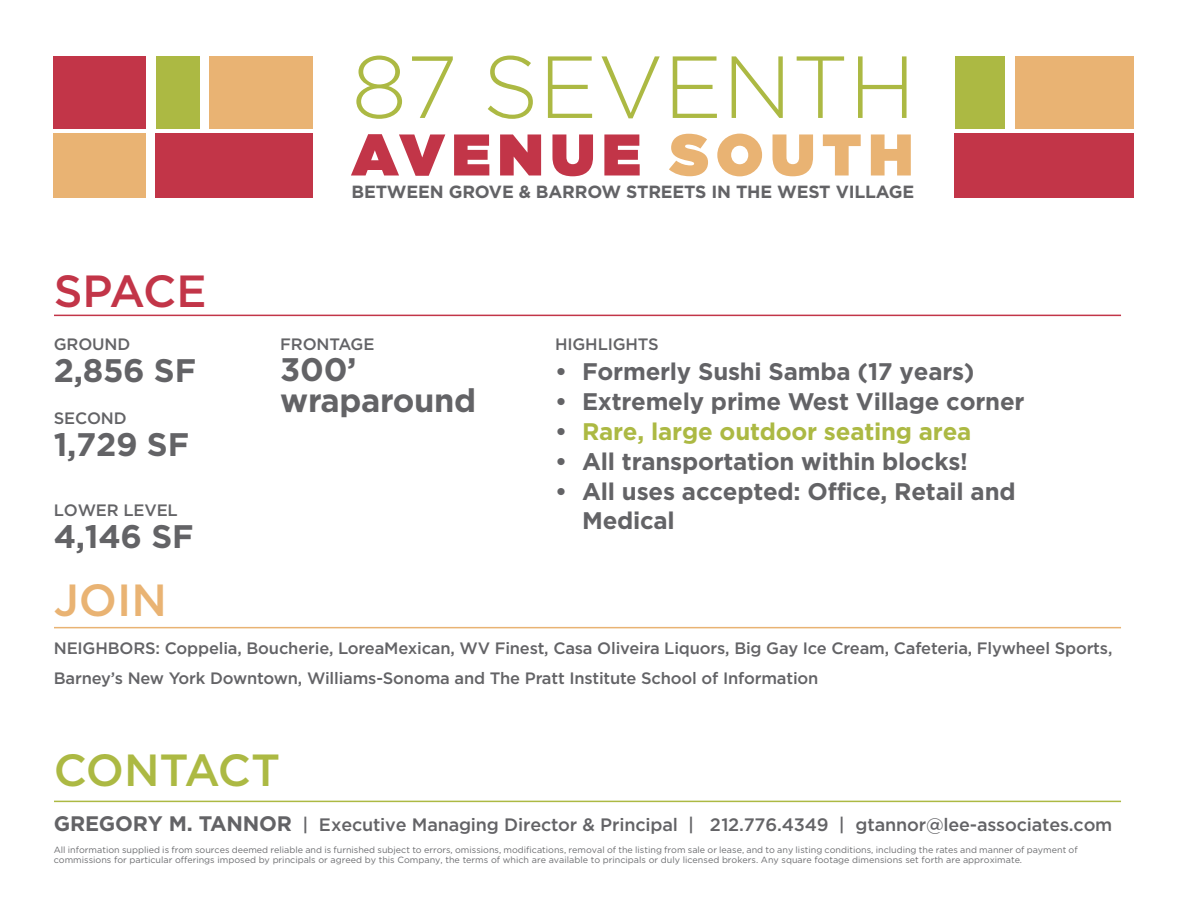
<style>
.page{position:relative;width:1188px;height:918px;background:#fff}
.page>*{position:absolute;margin:0;border:0;box-sizing:border-box;transform-origin:0 0}
.t1{font:300 87.9px "Gotham";color:#acb943}
.t2{font:900 58.65px "Gotham";letter-spacing:.12em;color:#c23548}
.t3{font:500 45px "Gotham";letter-spacing:-.015em;color:#acb943}
.t4{font:500 45px "Gotham";letter-spacing:-.02em;color:#c23548}
.t5{font:500 45px "Gotham";color:#e9b373}
.t6{font:700 32.55px "Gotham";letter-spacing:-.01em;color:#636366}
.t7{font:700 24px/28.8px "Gotham";letter-spacing:-.01em;color:#636366}
.t8{font:700 24px "Gotham";letter-spacing:-.01em;color:#acb943}
.t9{font:500 18px "Gotham";letter-spacing:-.01em;color:#636366}
.t10{font:700 17.7px "Gotham";letter-spacing:-.01em;color:#636366}
.t11{font:500 16.5px/30.6px "Gotham";letter-spacing:-.01em;color:#636366}
.t12{font:9px/10.8px "Gotham";color:#6c6d70}
.s1{color:#e9b373}
.s2{color:#636366}
.s3{font-weight:700;font-size:21px}
</style>
<div class="page">
<div style="left:54px;top:56px;width:92px;height:72px;background:#c23548"></div>
<div style="left:54px;top:133px;width:92px;height:65px;background:#e9b373"></div>
<div style="left:156px;top:133px;width:157px;height:65px;background:#c23548"></div>
<div style="left:955px;top:133px;width:179px;height:65px;background:#c23548"></div>
<div style="left:156px;top:56px;width:44px;height:72px;background:#acb943"></div>
<div style="left:955px;top:56px;width:50px;height:72px;background:#acb943"></div>
<div style="left:209px;top:56px;width:104px;height:72px;background:#e9b373"></div>
<div style="left:1016px;top:56px;width:118px;height:72px;background:#e9b373"></div>
<hr style="left:54px;top:315px;width:1067px;height:1px;background:#c23548">
<hr style="left:54px;top:627px;width:1067px;height:1px;background:#e9b373">
<hr style="left:54px;top:801px;width:1067px;height:1px;background:#acb943">
<p class="t1" style="left:352px;top:39px;width:566px">87 SEVENTH</p>
<p class="t2" style="left:352px;top:113px;width:563px">AVENUE <span class="s1">SOUTH</span></p>
<p class="t4" style="left:54px;top:266px;width:154px">SPACE</p>
<p class="t11" style="left:54px;top:329px;width:78px">GROUND</p>
<p class="t6" style="left:54px;top:352px;width:144px">2,856 SF</p>
<p class="t11" style="left:54px;top:403px;width:74px">SECOND</p>
<p class="t6" style="left:54px;top:426px;width:137px">1,729 SF</p>
<p class="t11" style="left:54px;top:495px;width:126px">LOWER LEVEL</p>
<p class="t6" style="left:54px;top:518px;width:141px">4,146 SF</p>
<p class="t5" style="left:54px;top:575px;width:115px">JOIN</p>
<p class="t10" style="left:352px;top:181px;width:564px">BETWEEN GROVE &amp; BARROW STREETS IN THE WEST VILLAGE</p>
<p class="t11" style="left:280px;top:329px;width:96px">FRONTAGE</p>
<p class="t6" style="left:280px;top:351px;width:78px">300’</p>
<p class="t6" style="left:280px;top:381px;width:198px">wraparound</p>
<p class="t11" style="left:555px;top:329px;width:105px">HIGHLIGHTS</p>
<p class="t7" style="left:555px;top:357px;width:421px">• Formerly Sushi Samba (17 years)</p>
<p class="t7" style="left:555px;top:387px;width:471px">• Extremely prime West Village corner</p>
<p class="t8" style="left:555px;top:418px;width:418px"><span class="s2">•</span> Rare, large outdoor seating area</p>
<p class="t7" style="left:555px;top:447px;width:414px">• All transportation within blocks!</p>
<p class="t7" style="left:582px;top:477px;width:435px;text-indent:-27px">• All uses accepted: Office, Retail and<br>Medical</p>
<p class="t11" style="left:54px;top:632px;width:1060px">NEIGHBORS: Coppelia, Boucherie, LoreaMexican, WV Finest, Casa Oliveira Liquors, Big Gay Ice Cream, Cafeteria, Flywheel Sports,<br>Barney’s New York Downtown, Williams-Sonoma and The Pratt Institute School of Information</p>
<p class="t3" style="left:54px;top:745px;width:228px">CONTACT</p>
<p class="t9" style="left:54px;top:814px;width:1060px"><span class="s3">GREGORY M. TANNOR</span> | Executive Managing Director &amp; Principal | 212.776.4349 | gtannor@lee-associates.com</p>
<p class="t12" style="left:54px;top:844px;width:1025px">All information supplied is from sources deemed reliable and is furnished subject to errors, omissions, modifications, removal of the listing from sale or lease, and to any listing conditions, including the rates and manner of payment of commissions for particular offerings imposed by principals or agreed by this Company, the terms of which are available to principals or duly licensed brokers. Any square footage dimensions set forth are approximate.</p>
</div>
